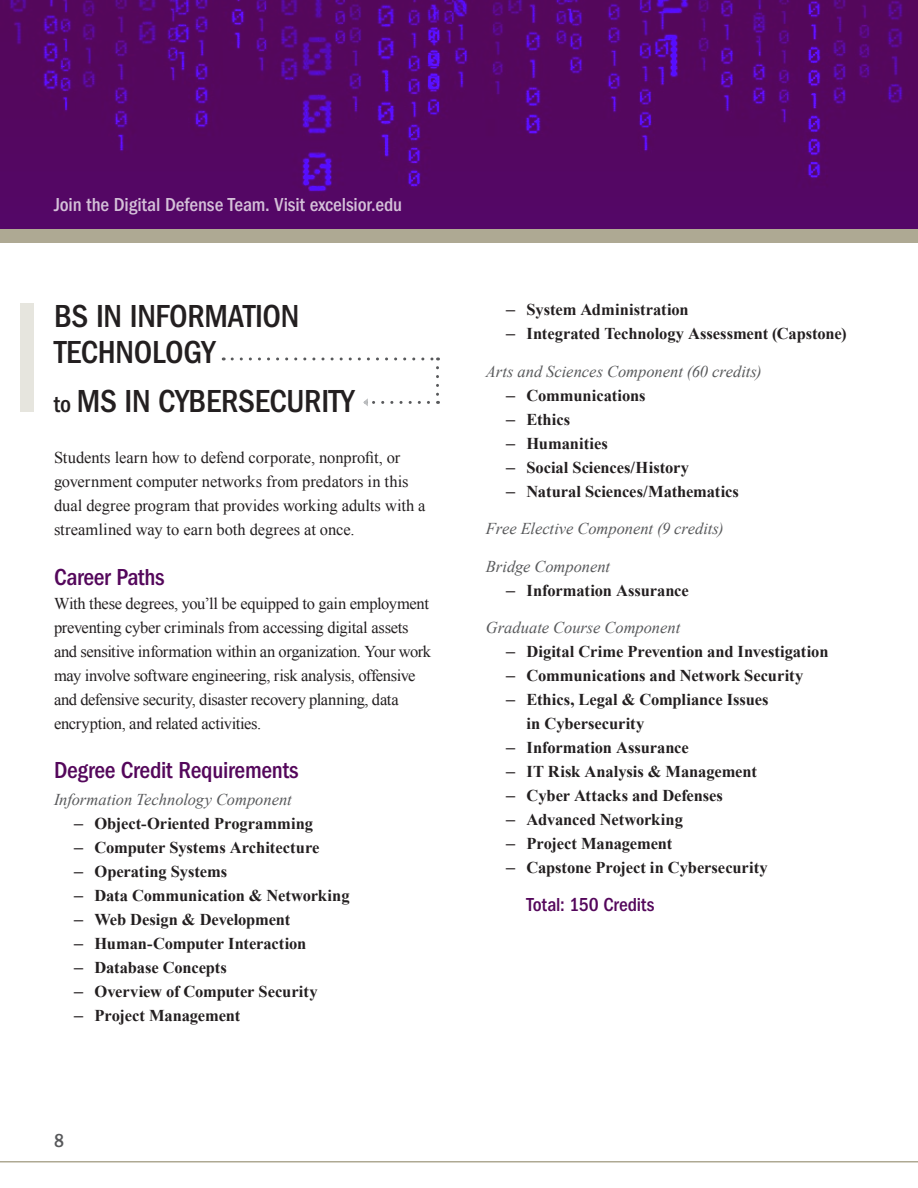
<style>
.page{position:relative;width:918px;height:1188px;background:#fff}
.page>*{position:absolute;margin:0;border:0;box-sizing:border-box;transform-origin:0 0}
.t1{font:500 condensed 33px/36px "ITC Franklin Gothic Std";letter-spacing:-.01em;color:#231f20}
.t2{font:500 condensed 24px "ITC Franklin Gothic Std";letter-spacing:-.01em;color:#54075b}
.t3{font:500 condensed 19.5px "ITC Franklin Gothic Std";letter-spacing:-.005em;color:#fff}
.t4{font:500 condensed 19.5px "ITC Franklin Gothic Std";color:#54075b}
.t5{font:500 condensed 19.5px "ITC Franklin Gothic Std";color:#58595b}
.t6{font:700 16.5px/24px "Times New Roman";letter-spacing:-.005em;color:#231f20}
.t7{font:16.5px/24px "Times New Roman";letter-spacing:-.01em;color:#231f20}
.t8{font:italic 16.5px "Times New Roman";letter-spacing:-.005em;color:#58595b}
.s1{font-size:24px}
.s2{font-size:18px}
</style>
<div class="page">
<img style="left:0;top:0;width:918px;height:230px">
<div style="left:0;top:230px;width:918px;height:13px;background:#aea993"></div>
<hr style="left:0;top:1161px;width:918px;height:1px;background:#aea993">
<div style="left:20px;top:304px;width:14px;height:108px;background:#e6e5de"></div>
<svg style="left:232px;top:357px;width:207px;height:3px"></svg>
<svg style="left:436px;top:368px;width:3px;height:36px"></svg>
<svg style="left:363px;top:398px;width:66px;height:8px"></svg>
<p class="t3" style="left:54px;top:193px;width:350px">Join the Digital Defense Team. Visit excelsior.edu</p>
<h1 class="t1" style="left:54px;top:298px;width:247px">BS IN INFORMATION<br>TECHNOLOGY</h1>
<h1 class="t1" style="left:54px;top:383px;width:302px"><span class="s1">to</span> MS IN CYBERSECURITY</h1>
<p class="t7" style="left:54px;top:445px;width:373px">Students learn how to defend corporate, nonprofit, or government computer networks from predators in this dual degree program that provides working adults with a streamlined way to earn both degrees at once.</p>
<h2 class="t2" style="left:54px;top:563px;width:112px">Career Paths</h2>
<p class="t7" style="left:54px;top:591px;width:379px">With these degrees, you’ll be equipped to gain employment preventing cyber criminals from accessing digital assets and sensitive information within an organization. Your work may involve software engineering, risk analysis, offensive and defensive security, disaster recovery planning, data encryption, and related activities.</p>
<h2 class="t2" style="left:54px;top:756px;width:246px">Degree Credit Requirements</h2>
<p class="t8" style="left:54px;top:788px;width:239px">Information Technology Component</p>
<p class="t6" style="left:74px;top:811px;width:240px"><span class="s2">–</span> Object-Oriented Programming</p>
<p class="t6" style="left:74px;top:835px;width:247px"><span class="s2">–</span> Computer Systems Architecture</p>
<p class="t6" style="left:74px;top:859px;width:154px"><span class="s2">–</span> Operating Systems</p>
<p class="t6" style="left:74px;top:883px;width:277px"><span class="s2">–</span> Data Communication &amp; Networking</p>
<p class="t6" style="left:74px;top:907px;width:218px"><span class="s2">–</span> Web Design &amp; Development</p>
<p class="t6" style="left:74px;top:931px;width:234px"><span class="s2">–</span> Human-Computer Interaction</p>
<p class="t6" style="left:74px;top:955px;width:154px"><span class="s2">–</span> Database Concepts</p>
<p class="t6" style="left:74px;top:979px;width:245px"><span class="s2">–</span> Overview of Computer Security</p>
<p class="t6" style="left:74px;top:1003px;width:168px"><span class="s2">–</span> Project Management</p>
<p class="t5" style="left:54px;top:1130px;width:11px">8</p>
<p class="t6" style="left:506px;top:297px;width:184px"><span class="s2">–</span> System Administration</p>
<p class="t6" style="left:506px;top:321px;width:342px"><span class="s2">–</span> Integrated Technology Assessment (Capstone)</p>
<p class="t8" style="left:486px;top:360px;width:277px">Arts and Sciences Component (60 credits)</p>
<p class="t6" style="left:506px;top:383px;width:141px"><span class="s2">–</span> Communications</p>
<p class="t6" style="left:506px;top:407px;width:65px"><span class="s2">–</span> Ethics</p>
<p class="t6" style="left:506px;top:431px;width:103px"><span class="s2">–</span> Humanities</p>
<p class="t6" style="left:506px;top:455px;width:184px"><span class="s2">–</span> Social Sciences/History</p>
<p class="t6" style="left:506px;top:479px;width:234px"><span class="s2">–</span> Natural Sciences/Mathematics</p>
<p class="t8" style="left:486px;top:517px;width:239px">Free Elective Component (9 credits)</p>
<p class="t8" style="left:486px;top:555px;width:126px">Bridge Component</p>
<p class="t6" style="left:506px;top:578px;width:184px"><span class="s2">–</span> Information Assurance</p>
<p class="t8" style="left:486px;top:616px;width:196px">Graduate Course Component</p>
<p class="t6" style="left:506px;top:639px;width:324px"><span class="s2">–</span> Digital Crime Prevention and Investigation</p>
<p class="t6" style="left:506px;top:663px;width:299px"><span class="s2">–</span> Communications and Network Security</p>
<p class="t6" style="left:526px;top:687px;width:244px;text-indent:-20px"><span class="s2">–</span> Ethics, Legal &amp; Compliance Issues in Cybersecurity</p>
<p class="t6" style="left:506px;top:735px;width:184px"><span class="s2">–</span> Information Assurance</p>
<p class="t6" style="left:506px;top:759px;width:252px"><span class="s2">–</span> IT Risk Analysis &amp; Management</p>
<p class="t6" style="left:506px;top:783px;width:218px"><span class="s2">–</span> Cyber Attacks and Defenses</p>
<p class="t6" style="left:506px;top:807px;width:178px"><span class="s2">–</span> Advanced Networking</p>
<p class="t6" style="left:506px;top:831px;width:168px"><span class="s2">–</span> Project Management</p>
<p class="t6" style="left:506px;top:855px;width:263px"><span class="s2">–</span> Capstone Project in Cybersecurity</p>
<p class="t4" style="left:526px;top:893px;width:130px">Total: 150 Credits</p>
</div>
